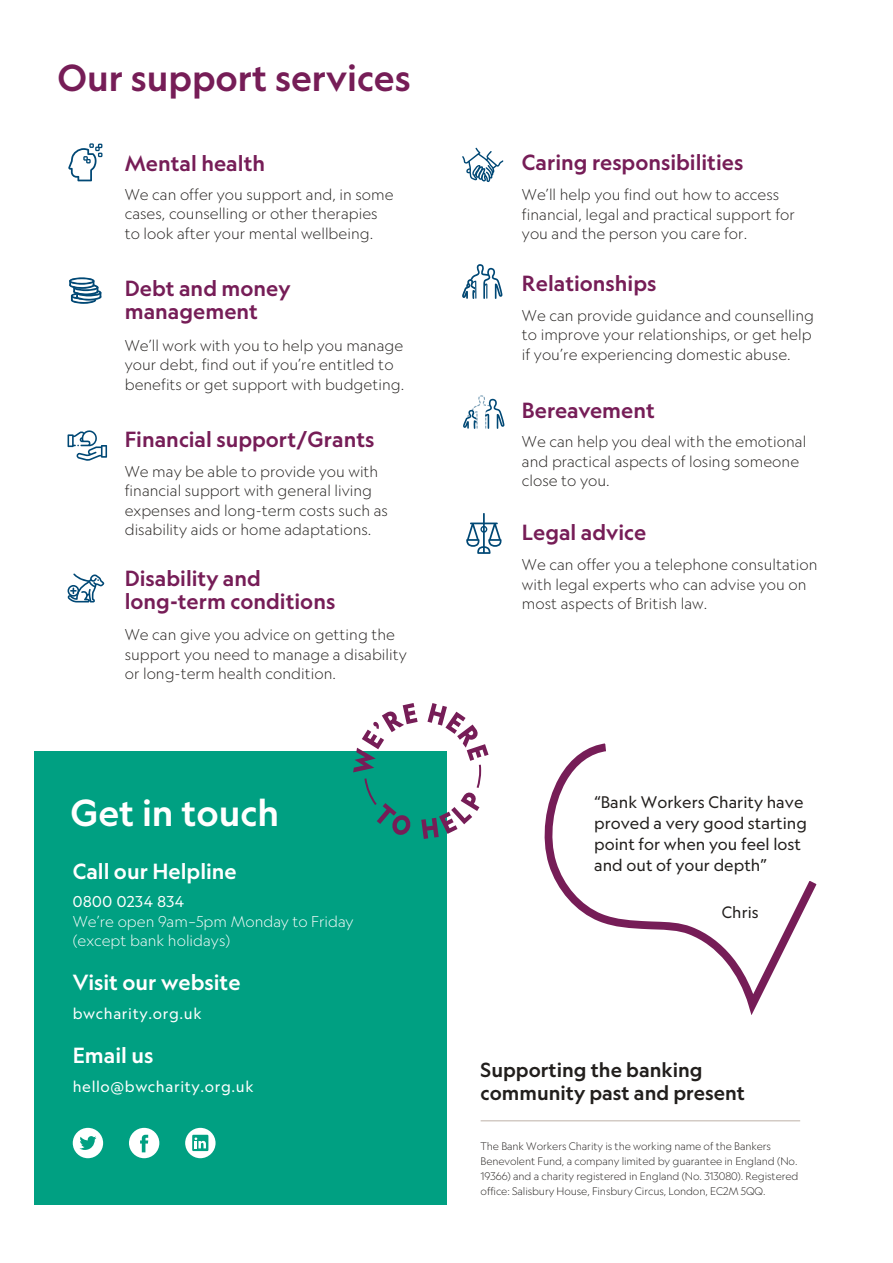
<style>
.page{position:relative;width:893px;height:1263px;background:#fff}
.page>*{position:absolute;margin:0;border:0;box-sizing:border-box;transform-origin:0 0}
.t1{font:500 36px "Geograph";color:#761d57}
.t2{font:500 36px "Geograph";color:#fff}
.t3{font:500 21px/23.1px "Geograph";color:#761d57}
.t4{font:500 21px "Geograph";color:#fff}
.t5{font:500 19.5px/22.5px "Geograph";color:#221f1d}
.t6{font:16.05px/20.9px "Geograph";color:#221f1d}
.t7{font:15.75px "Geograph";color:#221f1d}
.t8{font:300 15px/19.5px "Geograph";color:#221f1d}
.t9{font:300 15px/19.5px "Geograph";color:#fff}
.t10{font:15px "Geograph";letter-spacing:.04em;color:#fff}
.t11{font:300 10.5px/15px "Geograph";letter-spacing:-.01em;color:#221f1d}
</style>
<div class="page">
<svg style="left:466px;top:513px;width:36px;height:41px"></svg>
<svg style="left:462px;top:148px;width:41px;height:34px"></svg>
<svg style="left:67px;top:573px;width:37px;height:29px"></svg>
<svg style="left:68px;top:430px;width:39px;height:31px"></svg>
<svg style="left:68px;top:143px;width:34px;height:38px"></svg>
<div style="left:34px;top:751px;width:412px;height:454px;background:#00a082"></div>
<svg style="left:73px;top:1128px;width:30px;height:30px"></svg>
<svg style="left:185px;top:1128px;width:31px;height:30px"></svg>
<svg style="left:129px;top:1128px;width:30px;height:30px"></svg>
<svg style="left:353px;top:703px;width:136px;height:136px"></svg>
<svg style="left:544px;top:743px;width:273px;height:272px"></svg>
<hr style="left:481px;top:1120px;width:319px;height:1px;background:#bdb1a7">
<svg style="left:463px;top:395px;width:42px;height:34px"></svg>
<svg style="left:462px;top:264px;width:41px;height:35px"></svg>
<svg style="left:69px;top:277px;width:32px;height:27px"></svg>
<h1 class="t1" style="left:57px;top:54px;width:355px">Our support services</h1>
<h2 class="t3" style="left:125px;top:151px;width:142px">Mental health</h2>
<p class="t8" style="left:125px;top:184px;width:270px">We can offer you support and, in some cases, counselling or other therapies to look after your mental wellbeing.</p>
<h2 class="t3" style="left:125px;top:276px;width:167px">Debt and money management</h2>
<p class="t8" style="left:125px;top:335px;width:281px">We’ll work with you to help you manage your debt, find out if you’re entitled to benefits or get support with budgeting.</p>
<h2 class="t3" style="left:125px;top:427px;width:251px">Financial support/Grants</h2>
<p class="t8" style="left:125px;top:462px;width:265px">We may be able to provide you with financial support with general living expenses and long-term costs such as disability aids or home adaptations.</p>
<h2 class="t3" style="left:125px;top:566px;width:212px">Disability and long-term conditions</h2>
<p class="t8" style="left:125px;top:625px;width:284px">We can give you advice on getting the support you need to manage a disability or long-term health condition.</p>
<h2 class="t3" style="left:522px;top:151px;width:223px">Caring responsibilities</h2>
<p class="t8" style="left:522px;top:185px;width:275px">We’ll help you find out how to access financial, legal and practical support for you and the person you care for.</p>
<h2 class="t3" style="left:522px;top:271px;width:136px">Relationships</h2>
<p class="t8" style="left:522px;top:306px;width:294px">We can provide guidance and counselling to improve your relationships, or get help if you’re experiencing domestic abuse.</p>
<h2 class="t3" style="left:522px;top:398px;width:134px">Bereavement</h2>
<p class="t8" style="left:522px;top:432px;width:286px">We can help you deal with the emotional and practical aspects of losing someone close to you.</p>
<h2 class="t3" style="left:522px;top:521px;width:126px">Legal advice</h2>
<p class="t8" style="left:522px;top:555px;width:297px">We can offer you a telephone consultation with legal experts who can advise you on most aspects of British law.</p>
<h1 class="t2" style="left:71px;top:789px;width:210px">Get in touch</h1>
<p class="t6" style="left:594px;top:792px;width:214px">“Bank Workers Charity have proved a very good starting point for when you feel lost and out of your depth”</p>
<p class="t7" style="left:722px;top:903px;width:38px">Chris</p>
<h2 class="t4" style="left:73px;top:858px;width:166px">Call our Helpline</h2>
<p class="t10" style="left:73px;top:892px;width:113px">0800 0234 834</p>
<p class="t9" style="left:73px;top:911px;width:282px">We’re open 9am–5pm Monday to Friday (except bank holidays)</p>
<h2 class="t4" style="left:73px;top:969px;width:169px">Visit our website</h2>
<p class="t10" style="left:73px;top:1004px;width:130px">bwcharity.org.uk</p>
<h2 class="t4" style="left:73px;top:1042px;width:82px">Email us</h2>
<p class="t10" style="left:73px;top:1077px;width:182px">hello@bwcharity.org.uk</p>
<h3 class="t5" style="left:481px;top:1059px;width:266px">Supporting the banking community past and present</h3>
<p class="t11" style="left:481px;top:1138px;width:319px">The Bank Workers Charity is the working name of the Bankers Benevolent Fund, a company limited by guarantee in England (No.<br>19366) and a charity registered in England (No. 313080). Registered office: Salisbury House, Finsbury Circus, London, EC2M 5QQ.</p>
</div>
